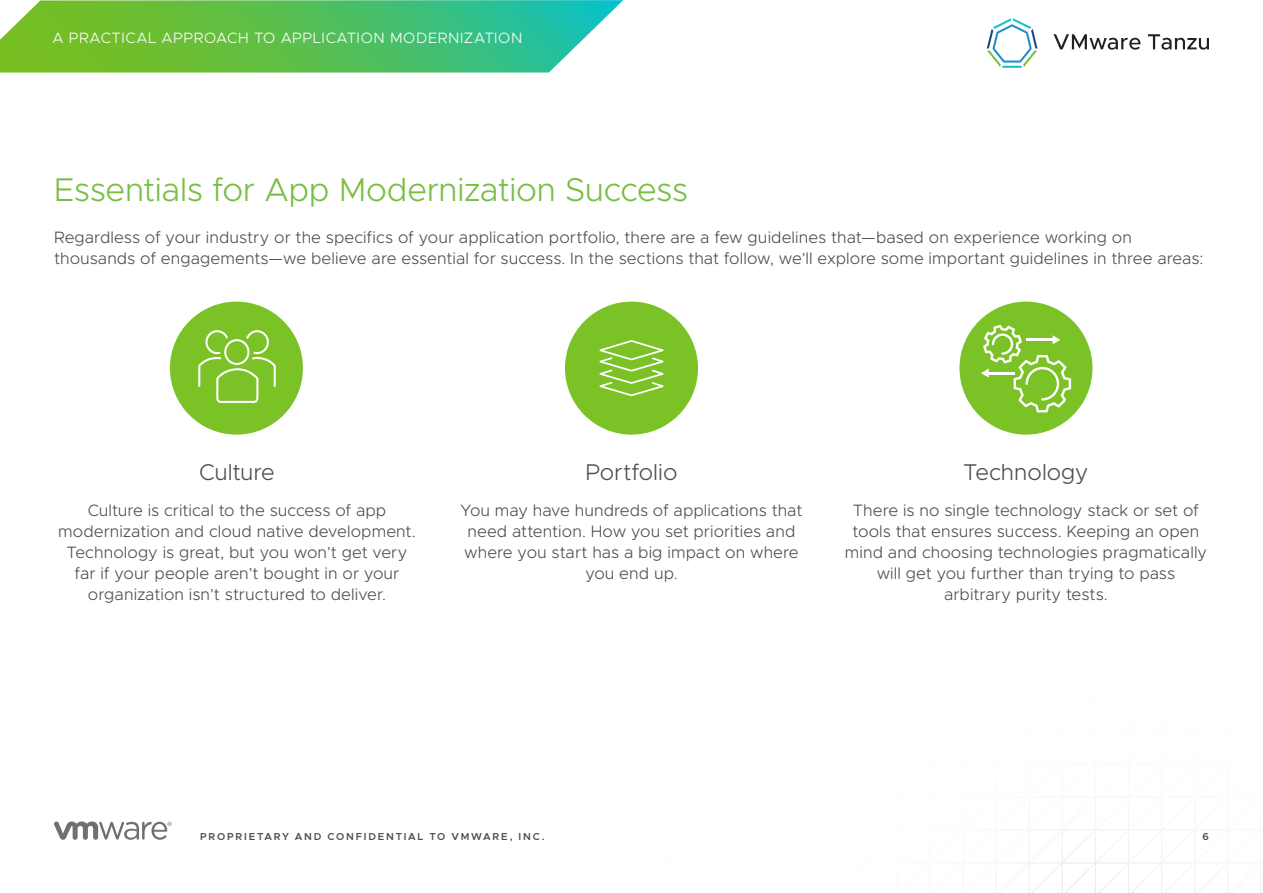
<style>
.page{position:relative;width:1263px;height:893px;background:#fff}
.page>*{position:absolute;margin:0;border:0;box-sizing:border-box;transform-origin:0 0}
.t1{font:300 33px "Metropolis";letter-spacing:-.015em;color:#78be43}
.t2{font:300 22.8px "Metropolis";color:#4d4d4f}
.t3{font:300 16.5px/21px "Metropolis";letter-spacing:.005em;color:#4d4d4f;text-align:center}
.t4{font:300 15px "Metropolis";letter-spacing:.04em;color:#fff}
.t5{font:600 10.2px "Metropolis";letter-spacing:.175em;color:#4d4d4f}
</style>
<div class="page">
<svg style="left:0;top:0;width:623px;height:73px;background:#61c467"></svg>
<div style="left:565px;top:302px;width:133px;height:133px;background:#7ac226;border-radius:50%"></div>
<div style="left:959px;top:302px;width:133px;height:133px;background:#7ac226;border-radius:50%"></div>
<div style="left:170px;top:302px;width:133px;height:133px;background:#7ac226;border-radius:50%"></div>
<svg style="left:54px;top:821px;width:118px;height:19px"></svg>
<svg style="left:198px;top:330px;width:78px;height:73px"></svg>
<svg style="left:599px;top:340px;width:65px;height:57px"></svg>
<svg style="left:981px;top:325px;width:90px;height:87px"></svg>
<svg style="left:987px;top:18px;width:50px;height:50px"></svg>
<svg style="left:1053px;top:34px;width:87px;height:16px"></svg>
<svg style="left:1148px;top:34px;width:61px;height:16px"></svg>
<p class="t4" style="left:53px;top:29px;width:471px">A PRACTICAL APPROACH TO APPLICATION MODERNIZATION</p>
<h1 class="t1" style="left:54px;top:169px;width:636px">Essentials for App Modernization Success</h1>
<p class="t3" style="left:54px;top:227px;width:1151px;text-align:left">Regardless of your industry or the specifics of your application portfolio, there are a few guidelines that—based on experience working on thousands of engagements—we believe are essential for success. In the sections that follow, we’ll explore some important guidelines in three areas:</p>
<h2 class="t2" style="left:199px;top:458px;width:77px">Culture</h2>
<p class="t3" style="left:58px;top:500px;width:359px">Culture is critical to the success of app modernization and cloud native development.<br>Technology is great, but you won’t get very far if your people aren’t bought in or your organization isn’t structured to deliver.</p>
<h2 class="t2" style="left:585px;top:458px;width:93px">Portfolio</h2>
<p class="t3" style="left:460px;top:500px;width:344px">You may have hundreds of applications that need attention. How you set priorities and where you start has a big impact on where you end up.</p>
<h2 class="t2" style="left:963px;top:458px;width:127px">Technology</h2>
<p class="t3" style="left:845px;top:500px;width:364px">There is no single technology stack or set of tools that ensures success. Keeping an open mind and choosing technologies pragmatically will get you further than trying to pass arbitrary purity tests.</p>
<p class="t5" style="left:200px;top:830px;width:346px">PROPRIETARY AND CONFIDENTIAL TO VMWARE, INC.</p>
<p class="t5" style="left:1202px;top:830px;width:8px">6</p>
</div>
